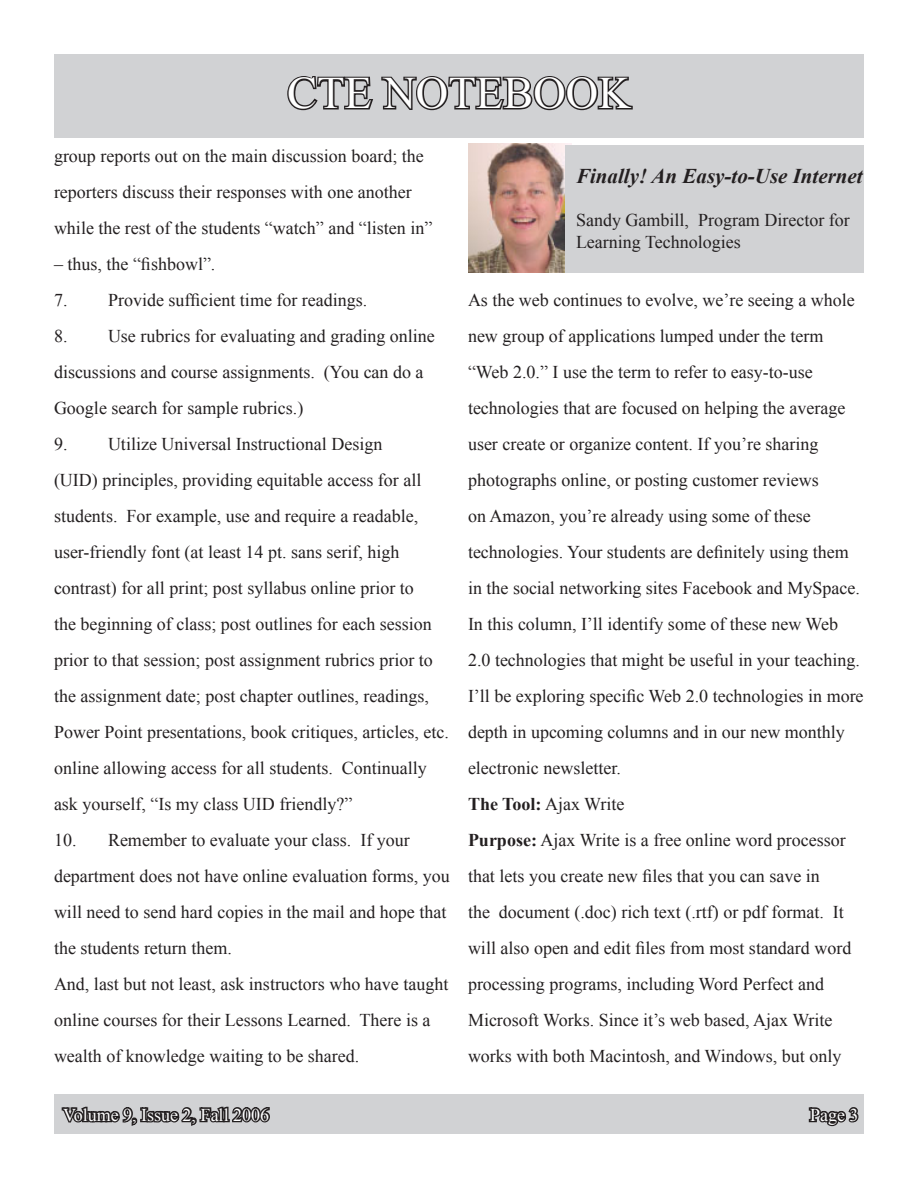
<style>
.page{position:relative;width:918px;height:1188px;background:#fff}
.page>*{position:absolute;margin:0;border:0;box-sizing:border-box;transform-origin:0 0}
.t1{font:45px "Times New Roman";color:#fff}
.t2{font:italic 700 21px "Times New Roman";color:#231f20}
.t3{font:18px/36px "Times New Roman";color:#231f20}
.t4{font:18px "Times New Roman";color:#fff}
.s1{font-weight:700}
</style>
<div class="page">
<div style="left:54px;top:54px;width:810px;height:84px;background:#d1d2d4"></div>
<svg style="left:287px;top:76px;width:346px;height:35px"></svg>
<div style="left:54px;top:1095px;width:810px;height:39px;background:#d1d2d4"></div>
<svg style="left:60px;top:1094px;width:212px;height:32px"></svg>
<svg style="left:808px;top:1107px;width:51px;height:20px"></svg>
<img style="left:468px;top:144px;width:103px;height:128px">
<div style="left:566px;top:146px;width:298px;height:127px;background:#d1d2d4"></div>
<h1 class="t1" style="left:287px;top:63px;width:345px">CTE NOTEBOOK</h1>
<p class="t3" style="left:54px;top:138px;width:380px">group reports out on the main discussion board; the reporters discuss their responses with one another while the rest of the students “watch” and “listen in”</p>
<p class="t3" style="left:54px;top:246px;width:163px">– thus, the “fishbowl”.</p>
<p class="t3" style="left:54px;top:282px;width:315px">7. Provide sufficient time for readings.</p>
<p class="t3" style="left:54px;top:318px;width:382px">8. Use rubrics for evaluating and grading online discussions and course assignments. (You can do a<br>Google search for sample rubrics.)</p>
<p class="t3" style="left:54px;top:426px;width:396px">9. Utilize Universal Instructional Design<br>(UID) principles, providing equitable access for all students. For example, use and require a readable, user-friendly font (at least 14 pt. sans serif, high contrast) for all print; post syllabus online prior to<br>the beginning of class; post outlines for each session prior to that session; post assignment rubrics prior to the assignment date; post chapter outlines, readings, Power Point presentations, book critiques, articles, etc. online allowing access for all students. Continually ask yourself, “Is my class UID friendly?”</p>
<p class="t3" style="left:54px;top:822px;width:397px">10. Remember to evaluate your class. If your department does not have online evaluation forms, you will need to send hard copies in the mail and hope that the students return them.<br>And, last but not least, ask instructors who have taught online courses for their Lessons Learned. There is a wealth of knowledge waiting to be shared.</p>
<p class="t2" style="left:576px;top:162px;width:288px">Finally! An Easy-to-Use Internet</p>
<p class="t3" style="left:576px;top:209px;width:275px;line-height:21.6px">Sandy Gambill, Program Director for<br>Learning Technologies</p>
<p class="t3" style="left:468px;top:282px;width:397px">As the web continues to evolve, we’re seeing a whole new group of applications lumped under the term “Web 2.0.” I use the term to refer to easy-to-use technologies that are focused on helping the average user create or organize content. If you’re sharing photographs online, or posting customer reviews<br>on Amazon, you’re already using some of these technologies. Your students are definitely using them in the social networking sites Facebook and MySpace.<br>In this column, I’ll identify some of these new Web 2.0 technologies that might be useful in your teaching.<br>I’ll be exploring specific Web 2.0 technologies in more depth in upcoming columns and in our new monthly electronic newsletter.<br><span class="s1">The Tool:</span> Ajax Write<br><span class="s1">Purpose:</span> Ajax Write is a free online word processor that lets you create new files that you can save in<br>the document (.doc) rich text (.rtf) or pdf format. It will also open and edit files from most standard word processing programs, including Word Perfect and Microsoft Works. Since it’s web based, Ajax Write works with both Macintosh, and Windows, but only</p>
<p class="t4" style="left:63px;top:1103px;width:208px">Volume 9, Issue 2, Fall 2006</p>
<p class="t4" style="left:810px;top:1103px;width:50px">Page 3</p>
</div>
